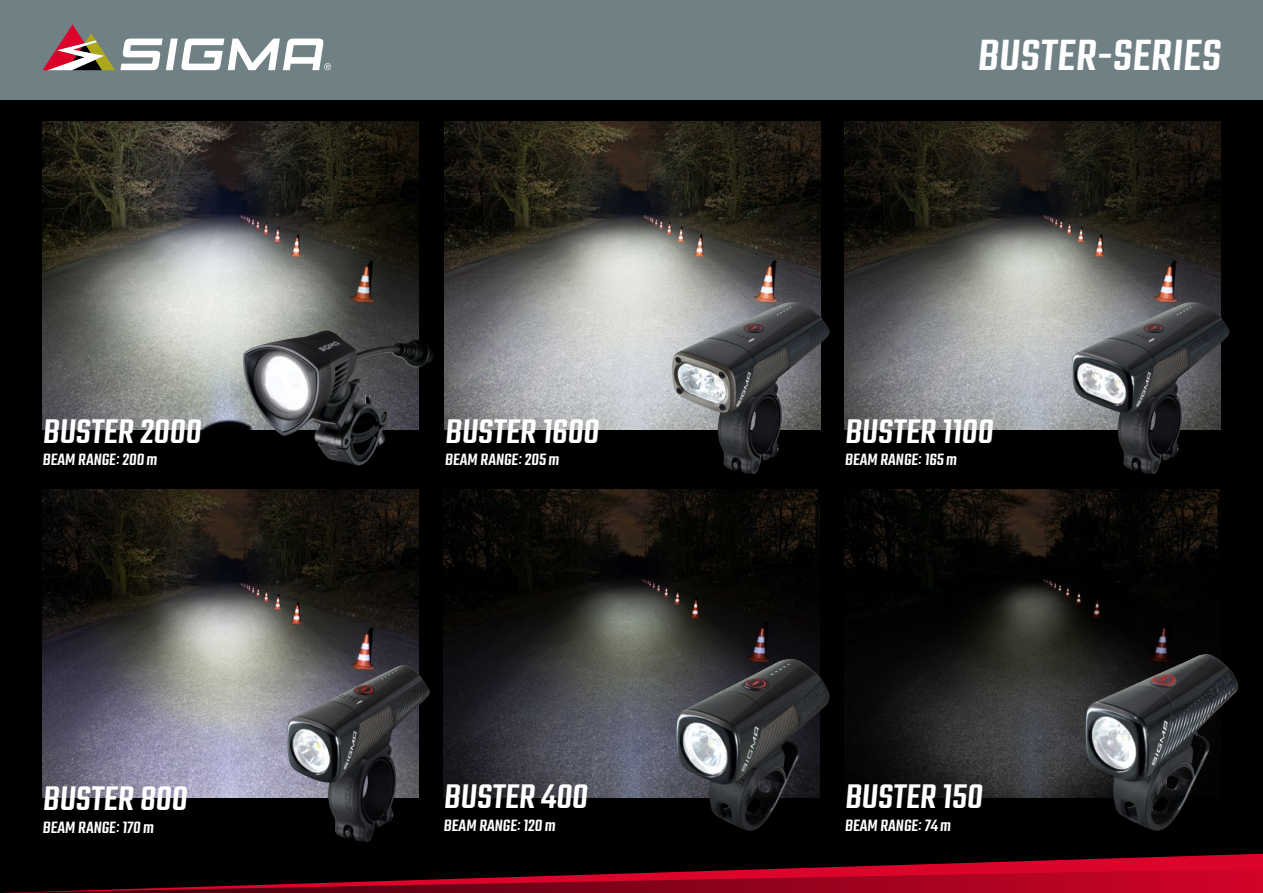
<style>
.page{position:relative;width:1263px;height:893px;background:#000}
.page>*{position:absolute;margin:0;border:0;box-sizing:border-box;transform-origin:0 0}
.t1{font:500 48px "Teko";color:#fff}
.t2{font:500 37.5px "Teko";color:#fff}
.t3{font:500 18px "Teko";color:#fff}
</style>
<div class="page">
<div style="left:0;top:0;width:1263px;height:99px;background:#708186"></div>
<svg style="left:43px;top:24px;width:288px;height:46px"></svg>
<svg style="left:1128px;top:854px;width:135px;height:4px"></svg>
<svg style="left:2px;top:858px;width:1261px;height:35px"></svg>
<img style="left:845px;top:489px;width:375px;height:308px">
<img style="left:444px;top:489px;width:375px;height:308px">
<img style="left:43px;top:489px;width:375px;height:308px">
<img style="left:845px;top:122px;width:375px;height:308px">
<img style="left:445px;top:122px;width:375px;height:308px">
<img style="left:43px;top:122px;width:375px;height:308px">
<img style="left:243px;top:330px;width:145px;height:135px">
<img style="left:1072px;top:302px;width:157px;height:172px">
<img style="left:672px;top:302px;width:158px;height:172px">
<img style="left:1085px;top:654px;width:153px;height:177px">
<img style="left:676px;top:659px;width:154px;height:172px">
<img style="left:287px;top:665px;width:143px;height:177px">
<p class="t1" style="left:977px;top:27px;width:250px">BUSTER-SERIES</p>
<p class="t2" style="left:43px;top:409px;width:164px">BUSTER 2000</p>
<p class="t2" style="left:445px;top:409px;width:160px">BUSTER 1600</p>
<p class="t2" style="left:845px;top:409px;width:154px">BUSTER 1100</p>
<p class="t3" style="left:43px;top:449px;width:118px">BEAM RANGEः200m</p>
<p class="t3" style="left:445px;top:449px;width:118px">BEAM RANGEः205m</p>
<p class="t3" style="left:845px;top:449px;width:116px">BEAM RANGEः165m</p>
<p class="t2" style="left:43px;top:777px;width:150px">BUSTER 800</p>
<p class="t2" style="left:444px;top:775px;width:150px">BUSTER 400</p>
<p class="t2" style="left:845px;top:775px;width:143px">BUSTER 150</p>
<p class="t3" style="left:43px;top:817px;width:114px">BEAM RANGEः170m</p>
<p class="t3" style="left:444px;top:815px;width:115px">BEAM RANGEः120m</p>
<p class="t3" style="left:845px;top:815px;width:109px">BEAM RANGEः74m</p>
</div>
